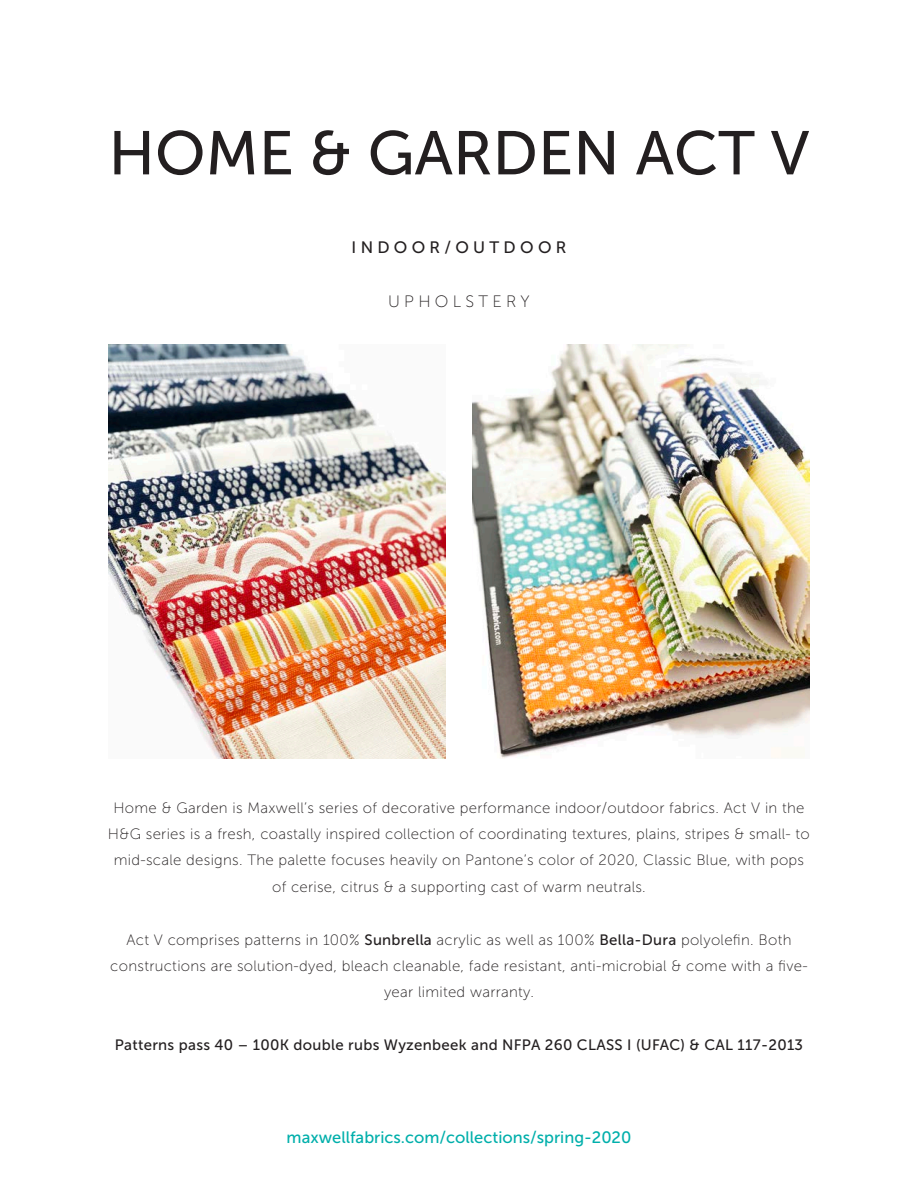
<style>
.page{position:relative;width:918px;height:1188px;background:#fff}
.page>*{position:absolute;margin:0;border:0;box-sizing:border-box;transform-origin:0 0}
.Headline_-_Align_Lef{font:61.5px "Museo Sans 500";color:#231f20}
.t1{font:16.5px "Museo Sans 500";color:#00afab}
.Subtitle{font:16.5px "Museo Sans 500";letter-spacing:.26em;color:#231f20}
.Subtitle-2{font:16.5px "Museo Sans 100";letter-spacing:.26em;color:#231f20}
.Body_Text{font:15px/26.4px "Museo Sans 100";letter-spacing:.02em;color:#231f20;text-align:center}
.Body_Text-2{font:15px "Museo Sans 500";letter-spacing:.02em;color:#231f20}
.s1{font-family:"Museo Sans 500"}
</style>
<div class="page">
<img style="left:108px;top:345px;width:338px;height:413px">
<img style="left:472px;top:345px;width:338px;height:413px">
<p class="Headline_-_Align_Lef" style="left:109px;top:120px;width:702px">HOME &amp; GARDEN ACT V</p>
<p class="Subtitle" style="left:352px;top:238px;width:216px">INDOOR/OUTDOOR</p>
<p class="Subtitle-2" style="left:388px;top:293px;width:143px">UPHOLSTERY</p>
<p class="Body_Text" style="left:108px;top:794px;width:703px">Home &amp; Garden is Maxwell’s series of decorative performance indoor/outdoor fabrics. Act V in the H&amp;G series is a fresh, coastally inspired collection of coordinating textures, plains, stripes &amp; small- to mid-scale designs. The palette focuses heavily on Pantone’s color of 2020, Classic Blue, with pops of cerise, citrus &amp; a supporting cast of warm neutrals.</p>
<p class="Body_Text" style="left:110px;top:926px;width:699px">Act V comprises patterns in 100% <span class="s1">Sunbrella</span> acrylic as well as 100% <span class="s1">Bella-Dura</span> polyolefin. Both constructions are solution-dyed, bleach cleanable, fade resistant, anti-microbial &amp; come with a five&shy;year limited warranty.</p>
<p class="Body_Text-2" style="left:115px;top:1037px;width:690px">Patterns pass 40 – 100K double rubs Wyzenbeek and NFPA 260 CLASS I (UFAC) &amp; CAL 117-2013</p>
<p class="t1" style="left:287px;top:1128px;width:346px">maxwellfabrics.com/collections/spring-2020</p>
</div>
